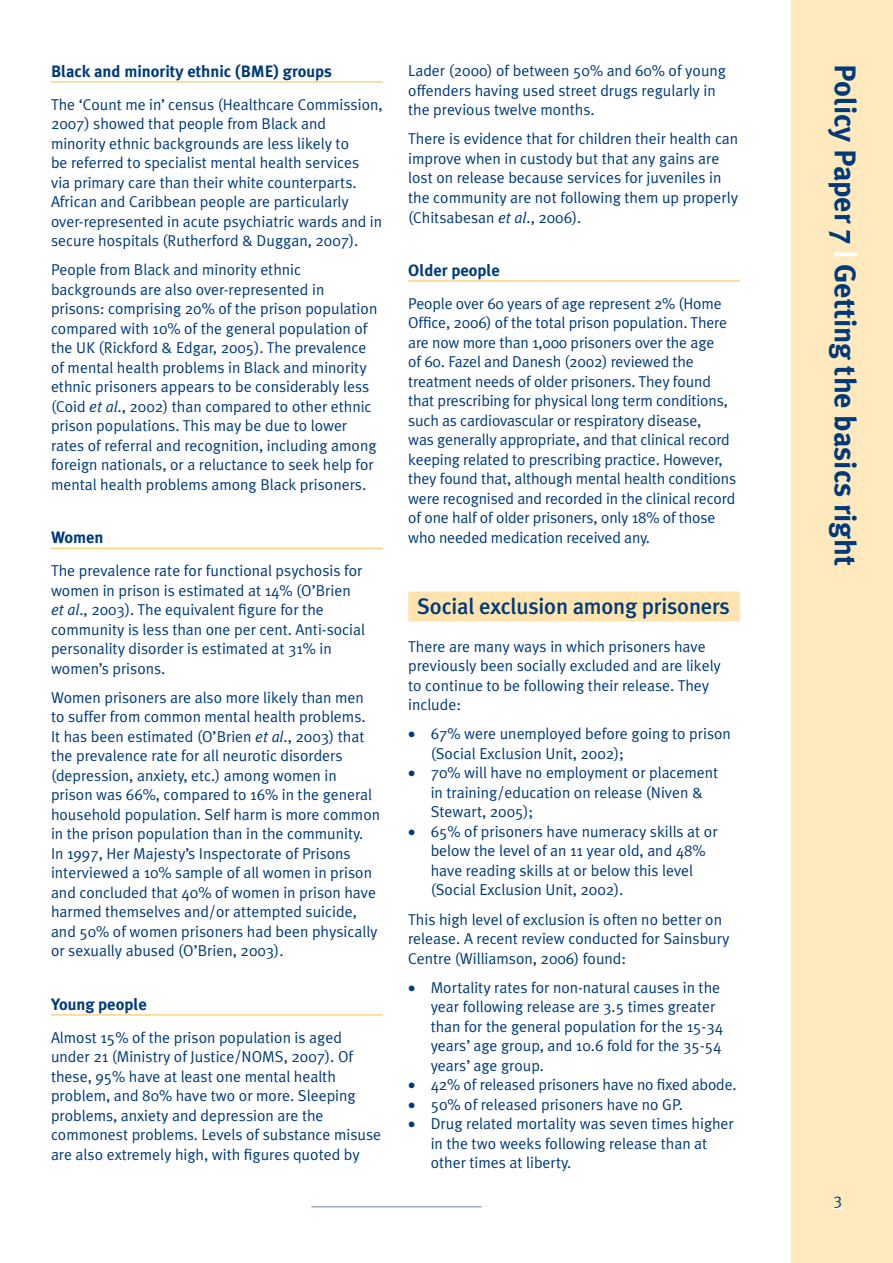
<style>
.page{position:relative;width:893px;height:1263px;background:#fff}
.page>*{position:absolute;margin:0;border:0;box-sizing:border-box;transform-origin:0 0}
.t1{font:700 30px "Meta Plus";color:#003a78}
.t2{font:500 22.5px "Meta Plus";letter-spacing:-.01em;color:#003a78}
.t3{font:700 16.5px "Meta Plus";color:#003a78}
.t4{font:15.75px/19.5px "Meta Plus Normal";color:#003a78}
.s1{font-style:italic}
.s2{color:#fff}
</style>
<div class="page">
<div style="left:791px;top:0;width:102px;height:1263px;background:#ffe9bd"></div>
<hr style="left:311px;top:1206px;width:170px;height:1px;background:#99b0c9">
<svg style="left:833px;top:1207px;width:9px;height:2px"></svg>
<hr style="left:51px;top:81px;width:332px;height:2px;background:#ffd27c">
<hr style="left:51px;top:548px;width:332px;height:1px;background:#ffd27c">
<hr style="left:51px;top:1014px;width:332px;height:2px;background:#ffd27c">
<hr style="left:408px;top:280px;width:332px;height:2px;background:#ffd27c">
<div style="left:408px;top:591px;width:332px;height:30px;background:#ffe4b0"></div>
<p class="t3" style="left:51px;top:61px;width:282px">Black and minority ethnic (BME) groups</p>
<p class="t4" style="left:51px;top:94px;width:333px">The ‘Count me in’ census (Healthcare Commission, 2007) showed that people from Black and minority ethnic backgrounds are less likely to<br>be referred to specialist mental health services<br>via primary care than their white counterparts.<br>African and Caribbean people are particularly over-represented in acute psychiatric wards and in secure hospitals (Rutherford &amp; Duggan, 2007).</p>
<p class="t4" style="left:51px;top:260px;width:328px">People from Black and minority ethnic backgrounds are also over-represented in prisons: comprising 20% of the prison population compared with 10% of the general population of the UK (Rickford &amp; Edgar, 2005). The prevalence of mental health problems in Black and minority ethnic prisoners appears to be considerably less (Coid <span class="s1">et al</span>., 2002) than compared to other ethnic prison populations. This may be due to lower rates of referral and recognition, including among foreign nationals, or a reluctance to seek help for mental health problems among Black prisoners.</p>
<p class="t3" style="left:51px;top:528px;width:54px">Women</p>
<p class="t4" style="left:51px;top:561px;width:316px">The prevalence rate for functional psychosis for women in prison is estimated at 14% (O’Brien <span class="s1">et al</span>., 2003). The equivalent figure for the community is less than one per cent. Anti-social personality disorder is estimated at 31% in women’s prisons.</p>
<p class="t4" style="left:51px;top:687px;width:331px">Women prisoners are also more likely than men to suffer from common mental health problems.<br>It has been estimated (O’Brien <span class="s1">et al</span>., 2003) that the prevalence rate for all neurotic disorders (depression, anxiety, etc.) among women in prison was 66%, compared to 16% in the general household population. Self harm is more common in the prison population than in the community.<br>In 1997, Her Majesty’s Inspectorate of Prisons interviewed a 10% sample of all women in prison and concluded that 40% of women in prison have harmed themselves and/or attempted suicide, and 50% of women prisoners had been physically or sexually abused (O’Brien, 2003).</p>
<p class="t3" style="left:51px;top:994px;width:97px">Young people</p>
<p class="t4" style="left:51px;top:1027px;width:332px">Almost 15% of the prison population is aged under 21 (Ministry of Justice/NOMS, 2007). Of these, 95% have at least one mental health problem, and 80% have two or more. Sleeping problems, anxiety and depression are the commonest problems. Levels of substance misuse are also extremely high, with figures quoted by</p>
<p class="t4" style="left:408px;top:61px;width:319px">Lader (2000) of between 50% and 60% of young offenders having used street drugs regularly in the previous twelve months.</p>
<p class="t4" style="left:408px;top:129px;width:332px">There is evidence that for children their health can improve when in custody but that any gains are lost on release because services for juveniles in the community are not following them up properly (Chitsabesan <span class="s1">et al</span>., 2006).</p>
<p class="t3" style="left:408px;top:260px;width:93px">Older people</p>
<p class="t4" style="left:408px;top:293px;width:329px">People over 60 years of age represent 2% (Home Office, 2006) of the total prison population. There are now more than 1,000 prisoners over the age<br>of 60. Fazel and Danesh (2002) reviewed the treatment needs of older prisoners. They found that prescribing for physical long term conditions, such as cardiovascular or respiratory disease,<br>was generally appropriate, and that clinical record keeping related to prescribing practice. However, they found that, although mental health conditions were recognised and recorded in the clinical record of one half of older prisoners, only 18% of those who needed medication received any.</p>
<h2 class="t2" style="left:417px;top:593px;width:314px">Social exclusion among prisoners</h2>
<p class="t4" style="left:408px;top:636px;width:314px">There are many ways in which prisoners have previously been socially excluded and are likely to continue to be following their release. They include:</p>
<p class="t4" style="left:431px;top:724px;width:302px;text-indent:-22px">• 67% were unemployed before going to prison (Social Exclusion Unit, 2002);</p>
<p class="t4" style="left:431px;top:763px;width:289px;text-indent:-22px">• 70% will have no employment or placement in training/education on release (Niven &amp;<br>Stewart, 2005);</p>
<p class="t4" style="left:431px;top:821px;width:288px;text-indent:-22px">• 65% of prisoners have numeracy skills at or below the level of an 11 year old, and 48% have reading skills at or below this level (Social Exclusion Unit, 2002).</p>
<p class="t4" style="left:408px;top:909px;width:323px">This high level of exclusion is often no better on release. A recent review conducted for Sainsbury<br>Centre (Williamson, 2006) found:</p>
<p class="t4" style="left:431px;top:977px;width:294px;text-indent:-22px">• Mortality rates for non-natural causes in the year following release are 3.5 times greater than for the general population for the 15-34 years’ age group, and 10.6 fold for the 35-54 years’ age group.</p>
<p class="t4" style="left:408px;top:1075px;width:330px">• 42% of released prisoners have no fixed abode.</p>
<p class="t4" style="left:408px;top:1094px;width:276px">• 50% of released prisoners have no GP.</p>
<p class="t4" style="left:431px;top:1114px;width:305px;text-indent:-22px">• Drug related mortality was seven times higher in the two weeks following release than at other times at liberty.</p>
<h1 class="t1" style="left:863px;top:64px;width:503px;rotate:90deg">Policy Paper 7 <span class="s2">|</span> Getting the basics right</h1>
</div>
